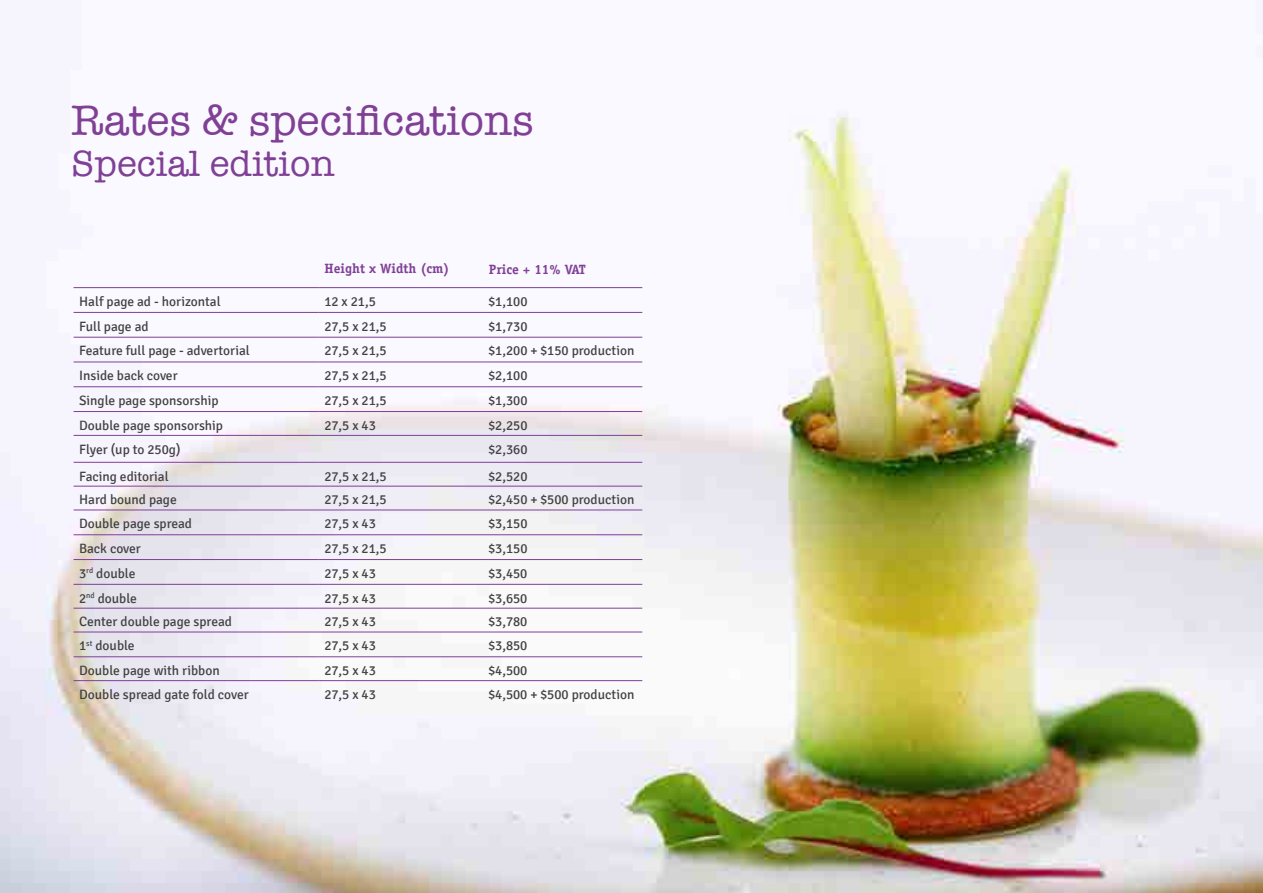
<style>
.page{position:relative;width:1263px;height:893px;background:#fff}
.page>*{position:absolute;margin:0;border:0;box-sizing:border-box;transform-origin:0 0}
.t1{font:43.8px "American Typewriter";color:#804096}
.t2{font:37.5px "American Typewriter";color:#804096}
.t3{font:13.5px "Signika";color:#414042}
.t4{font:700 13.5px "Officina Serif Std";color:#804096}
</style>
<div class="page">
<img style="left:0;top:112px;width:1263px;height:781px">
<hr style="left:74px;top:287px;width:245px;height:1px;background:#7f3f98">
<hr style="left:319px;top:287px;width:164px;height:1px;background:#7f3f98">
<hr style="left:483px;top:287px;width:159px;height:1px;background:#7f3f98">
<hr style="left:74px;top:312px;width:245px;height:1px;background:#7f3f98">
<hr style="left:319px;top:312px;width:164px;height:1px;background:#7f3f98">
<hr style="left:483px;top:312px;width:159px;height:1px;background:#7f3f98">
<hr style="left:74px;top:337px;width:245px;height:1px;background:#7f3f98">
<hr style="left:319px;top:337px;width:164px;height:1px;background:#7f3f98">
<hr style="left:483px;top:337px;width:159px;height:1px;background:#7f3f98">
<hr style="left:74px;top:362px;width:245px;height:1px;background:#7f3f98">
<hr style="left:319px;top:362px;width:164px;height:1px;background:#7f3f98">
<hr style="left:483px;top:362px;width:159px;height:1px;background:#7f3f98">
<hr style="left:74px;top:386px;width:245px;height:1px;background:#7f3f98">
<hr style="left:319px;top:386px;width:164px;height:1px;background:#7f3f98">
<hr style="left:483px;top:386px;width:159px;height:1px;background:#7f3f98">
<hr style="left:74px;top:411px;width:245px;height:1px;background:#7f3f98">
<hr style="left:319px;top:411px;width:164px;height:1px;background:#7f3f98">
<hr style="left:483px;top:411px;width:159px;height:1px;background:#7f3f98">
<hr style="left:74px;top:435px;width:245px;height:1px;background:#7f3f98">
<hr style="left:319px;top:435px;width:164px;height:1px;background:#7f3f98">
<hr style="left:483px;top:435px;width:159px;height:1px;background:#7f3f98">
<hr style="left:74px;top:462px;width:245px;height:1px;background:#7f3f98">
<hr style="left:319px;top:462px;width:164px;height:1px;background:#7f3f98">
<hr style="left:483px;top:462px;width:159px;height:1px;background:#7f3f98">
<hr style="left:74px;top:486px;width:245px;height:1px;background:#7f3f98">
<hr style="left:319px;top:486px;width:164px;height:1px;background:#7f3f98">
<hr style="left:483px;top:486px;width:159px;height:1px;background:#7f3f98">
<hr style="left:74px;top:510px;width:245px;height:1px;background:#7f3f98">
<hr style="left:319px;top:510px;width:164px;height:1px;background:#7f3f98">
<hr style="left:483px;top:510px;width:159px;height:1px;background:#7f3f98">
<hr style="left:74px;top:534px;width:245px;height:1px;background:#7f3f98">
<hr style="left:319px;top:534px;width:164px;height:1px;background:#7f3f98">
<hr style="left:483px;top:534px;width:159px;height:1px;background:#7f3f98">
<hr style="left:74px;top:559px;width:245px;height:1px;background:#7f3f98">
<hr style="left:319px;top:559px;width:164px;height:1px;background:#7f3f98">
<hr style="left:483px;top:559px;width:159px;height:1px;background:#7f3f98">
<hr style="left:74px;top:584px;width:245px;height:1px;background:#7f3f98">
<hr style="left:319px;top:584px;width:164px;height:1px;background:#7f3f98">
<hr style="left:483px;top:584px;width:159px;height:1px;background:#7f3f98">
<hr style="left:74px;top:608px;width:245px;height:1px;background:#7f3f98">
<hr style="left:319px;top:608px;width:164px;height:1px;background:#7f3f98">
<hr style="left:483px;top:608px;width:159px;height:1px;background:#7f3f98">
<hr style="left:74px;top:632px;width:245px;height:1px;background:#7f3f98">
<hr style="left:319px;top:632px;width:164px;height:1px;background:#7f3f98">
<hr style="left:483px;top:632px;width:159px;height:1px;background:#7f3f98">
<hr style="left:74px;top:656px;width:245px;height:1px;background:#7f3f98">
<hr style="left:319px;top:656px;width:164px;height:1px;background:#7f3f98">
<hr style="left:483px;top:656px;width:159px;height:1px;background:#7f3f98">
<hr style="left:74px;top:680px;width:245px;height:1px;background:#7f3f98">
<hr style="left:319px;top:680px;width:164px;height:1px;background:#7f3f98">
<hr style="left:483px;top:680px;width:159px;height:1px;background:#7f3f98">
<h1 class="t1" style="left:71px;top:87px;width:464px">Rates &amp; specifications</h1>
<h2 class="t2" style="left:71px;top:135px;width:265px">Special edition</h2>
<p class="t4" style="left:324px;top:260px;width:126px">Height x Width (cm)</p>
<p class="t4" style="left:489px;top:261px;width:99px">Price + 11% VAT</p>
<p class="t3" style="left:79px;top:294px;width:143px">Half page ad - horizontal</p>
<p class="t3" style="left:324px;top:294px;width:53px">12 x 21,5</p>
<p class="t3" style="left:488px;top:294px;width:40px">$1,100</p>
<p class="t3" style="left:79px;top:318px;width:71px">Full page ad</p>
<p class="t3" style="left:324px;top:318px;width:64px">27,5 x 21,5</p>
<p class="t3" style="left:488px;top:318px;width:40px">$1,730</p>
<p class="t3" style="left:79px;top:343px;width:172px">Feature full page - advertorial</p>
<p class="t3" style="left:324px;top:343px;width:64px">27,5 x 21,5</p>
<p class="t3" style="left:488px;top:343px;width:148px">$1,200 + $150 production</p>
<p class="t3" style="left:79px;top:368px;width:100px">Inside back cover</p>
<p class="t3" style="left:324px;top:368px;width:64px">27,5 x 21,5</p>
<p class="t3" style="left:488px;top:368px;width:40px">$2,100</p>
<p class="t3" style="left:79px;top:393px;width:141px">Single page sponsorship</p>
<p class="t3" style="left:324px;top:393px;width:64px">27,5 x 21,5</p>
<p class="t3" style="left:488px;top:393px;width:40px">$1,300</p>
<p class="t3" style="left:79px;top:418px;width:145px">Double page sponsorship</p>
<p class="t3" style="left:324px;top:418px;width:53px">27,5 x 43</p>
<p class="t3" style="left:488px;top:418px;width:40px">$2,250</p>
<p class="t3" style="left:79px;top:441px;width:103px">Flyer (up to 250g)</p>
<p class="t3" style="left:488px;top:441px;width:40px">$2,360</p>
<p class="t3" style="left:79px;top:468px;width:91px">Facing editorial</p>
<p class="t3" style="left:324px;top:468px;width:64px">27,5 x 21,5</p>
<p class="t3" style="left:488px;top:468px;width:40px">$2,520</p>
<p class="t3" style="left:79px;top:492px;width:99px">Hard bound page</p>
<p class="t3" style="left:324px;top:492px;width:64px">27,5 x 21,5</p>
<p class="t3" style="left:488px;top:492px;width:148px">$2,450 + $500 production</p>
<p class="t3" style="left:79px;top:516px;width:114px">Double page spread</p>
<p class="t3" style="left:324px;top:516px;width:53px">27,5 x 43</p>
<p class="t3" style="left:488px;top:516px;width:40px">$3,150</p>
<p class="t3" style="left:79px;top:541px;width:63px">Back cover</p>
<p class="t3" style="left:324px;top:541px;width:64px">27,5 x 21,5</p>
<p class="t3" style="left:488px;top:541px;width:40px">$3,150</p>
<p class="t3" style="left:79px;top:566px;width:58px">3<sup>rd</sup> double</p>
<p class="t3" style="left:324px;top:566px;width:53px">27,5 x 43</p>
<p class="t3" style="left:488px;top:566px;width:40px">$3,450</p>
<p class="t3" style="left:79px;top:590px;width:59px">2<sup>nd</sup> double</p>
<p class="t3" style="left:324px;top:590px;width:53px">27,5 x 43</p>
<p class="t3" style="left:488px;top:590px;width:40px">$3,650</p>
<p class="t3" style="left:79px;top:614px;width:154px">Center double page spread</p>
<p class="t3" style="left:324px;top:614px;width:53px">27,5 x 43</p>
<p class="t3" style="left:488px;top:614px;width:40px">$3,780</p>
<p class="t3" style="left:79px;top:638px;width:57px">1<sup>st</sup> double</p>
<p class="t3" style="left:324px;top:638px;width:53px">27,5 x 43</p>
<p class="t3" style="left:488px;top:638px;width:40px">$3,850</p>
<p class="t3" style="left:79px;top:663px;width:142px">Double page with ribbon</p>
<p class="t3" style="left:324px;top:663px;width:53px">27,5 x 43</p>
<p class="t3" style="left:488px;top:663px;width:40px">$4,500</p>
<p class="t3" style="left:79px;top:687px;width:171px">Double spread gate fold cover</p>
<p class="t3" style="left:324px;top:687px;width:53px">27,5 x 43</p>
<p class="t3" style="left:488px;top:687px;width:148px">$4,500 + $500 production</p>
</div>
